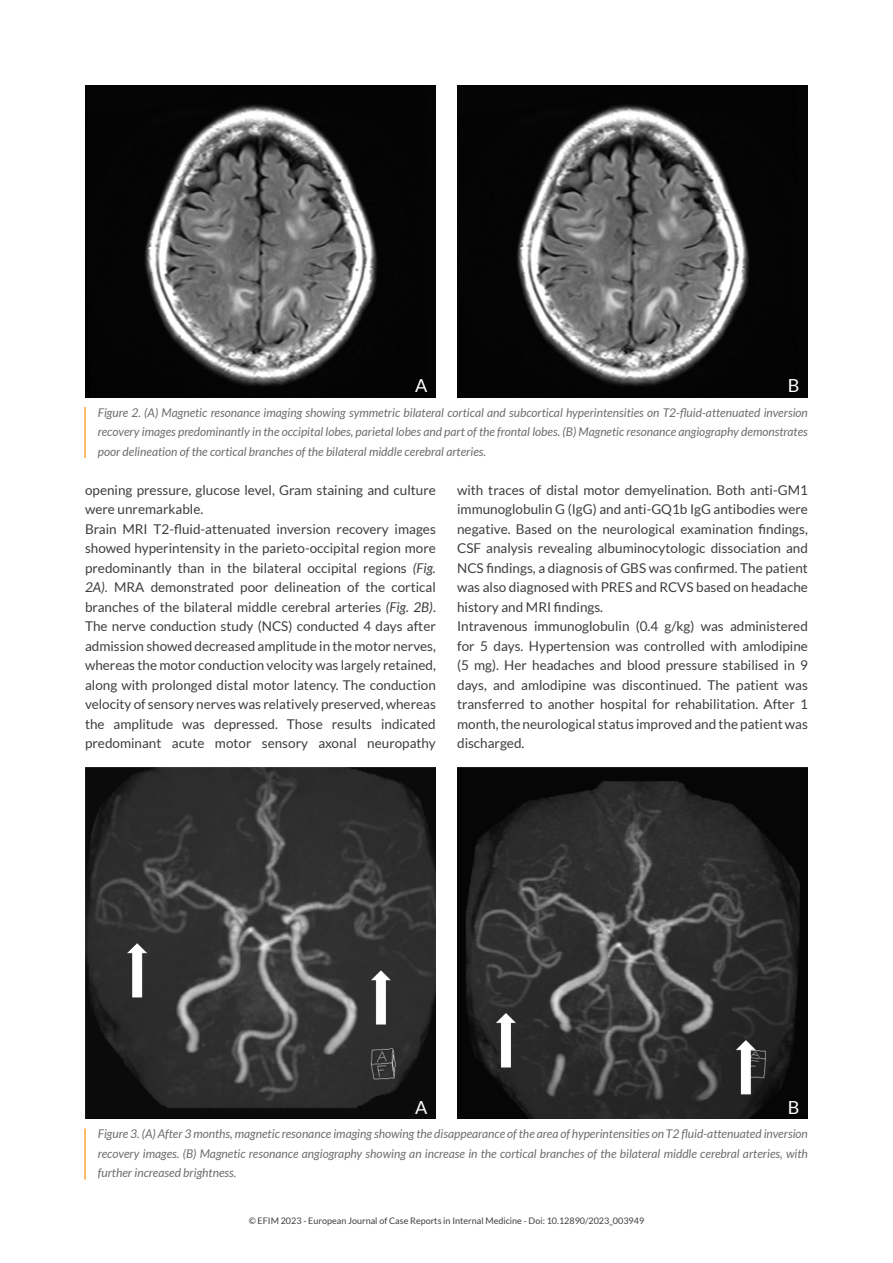
<style>
.page{position:relative;width:893px;height:1263px;background:#fff}
.page>*{position:absolute;margin:0;border:0;box-sizing:border-box;transform-origin:0 0}
.t1{font:18px "Lato";color:#fff}
.testo_normale{font:13.5px/19.5px "Lato";color:#3e3e3f;text-align:justify}
.dida{font:italic 12px/19.5px "Lato";color:#6c6d70;text-align:justify}
.t2{font:9px "Lato";color:#3e3e3f}
.s1{font-style:italic}
</style>
<div class="page">
<img style="left:85px;top:85px;width:351px;height:312px">
<img style="left:85px;top:768px;width:351px;height:351px">
<img style="left:457px;top:768px;width:351px;height:351px">
<img style="left:457px;top:85px;width:351px;height:312px">
<hr style="left:84px;top:407px;width:2px;height:51px;background:#faa633">
<hr style="left:84px;top:1128px;width:2px;height:51px;background:#faa633">
<p class="t1" style="left:415px;top:375px;width:14px">A</p>
<p class="t1" style="left:788px;top:375px;width:13px">B</p>
<p class="dida" style="left:98px;top:403px;width:712px">Figure 2. (A) Magnetic resonance imaging showing symmetric bilateral cortical and subcortical hyperintensities on T2-fluid-attenuated inversion recovery images predominantly in the occipital lobes, parietal lobes and part of the frontal lobes. (B) Magnetic resonance angiography demonstrates poor delineation of the cortical branches of the bilateral middle cerebral arteries.</p>
<p class="testo_normale" style="left:85px;top:480px;width:352px">opening pressure, glucose level, Gram staining and culture were unremarkable.</p>
<p class="testo_normale" style="left:85px;top:519px;width:352px">Brain MRI T2-fluid-attenuated inversion recovery images showed hyperintensity in the parieto-occipital region more predominantly than in the bilateral occipital regions <span class="s1">(Fig.<br>2A)</span>. MRA demonstrated poor delineation of the cortical branches of the bilateral middle cerebral arteries <span class="s1">(Fig. 2B)</span>.<br>The nerve conduction study (NCS) conducted 4 days after admission showed decreased amplitude in the motor nerves, whereas the motor conduction velocity was largely retained, along with prolonged distal motor latency. The conduction velocity of sensory nerves was relatively preserved, whereas the amplitude was depressed. Those results indicated predominant acute motor sensory axonal neuropathy</p>
<p class="testo_normale" style="left:457px;top:480px;width:352px">with traces of distal motor demyelination. Both anti-GM1 immunoglobulin G (IgG) and anti-GQ1b IgG antibodies were negative. Based on the neurological examination findings, CSF analysis revealing albuminocytologic dissociation and NCS findings, a diagnosis of GBS was confirmed. The patient was also diagnosed with PRES and RCVS based on headache history and MRI findings.</p>
<p class="testo_normale" style="left:457px;top:616px;width:352px">Intravenous immunoglobulin (0.4 g/kg) was administered for 5 days. Hypertension was controlled with amlodipine (5 mg). Her headaches and blood pressure stabilised in 9 days, and amlodipine was discontinued. The patient was transferred to another hospital for rehabilitation. After 1 month, the neurological status improved and the patient was discharged.</p>
<p class="t1" style="left:415px;top:1097px;width:14px">A</p>
<p class="t1" style="left:788px;top:1097px;width:13px">B</p>
<p class="dida" style="left:98px;top:1124px;width:712px">Figure 3. (A) After 3 months, magnetic resonance imaging showing the disappearance of the area of hyperintensities on T2 fluid-attenuated inversion recovery images. (B) Magnetic resonance angiography showing an increase in the cortical branches of the bilateral middle cerebral arteries, with further increased brightness.</p>
<p class="t2" style="left:249px;top:1215px;width:397px">© EFIM 2023 - European Journal of Case Reports in Internal Medicine - Doi: 10.12890/2023_003949</p>
</div>
